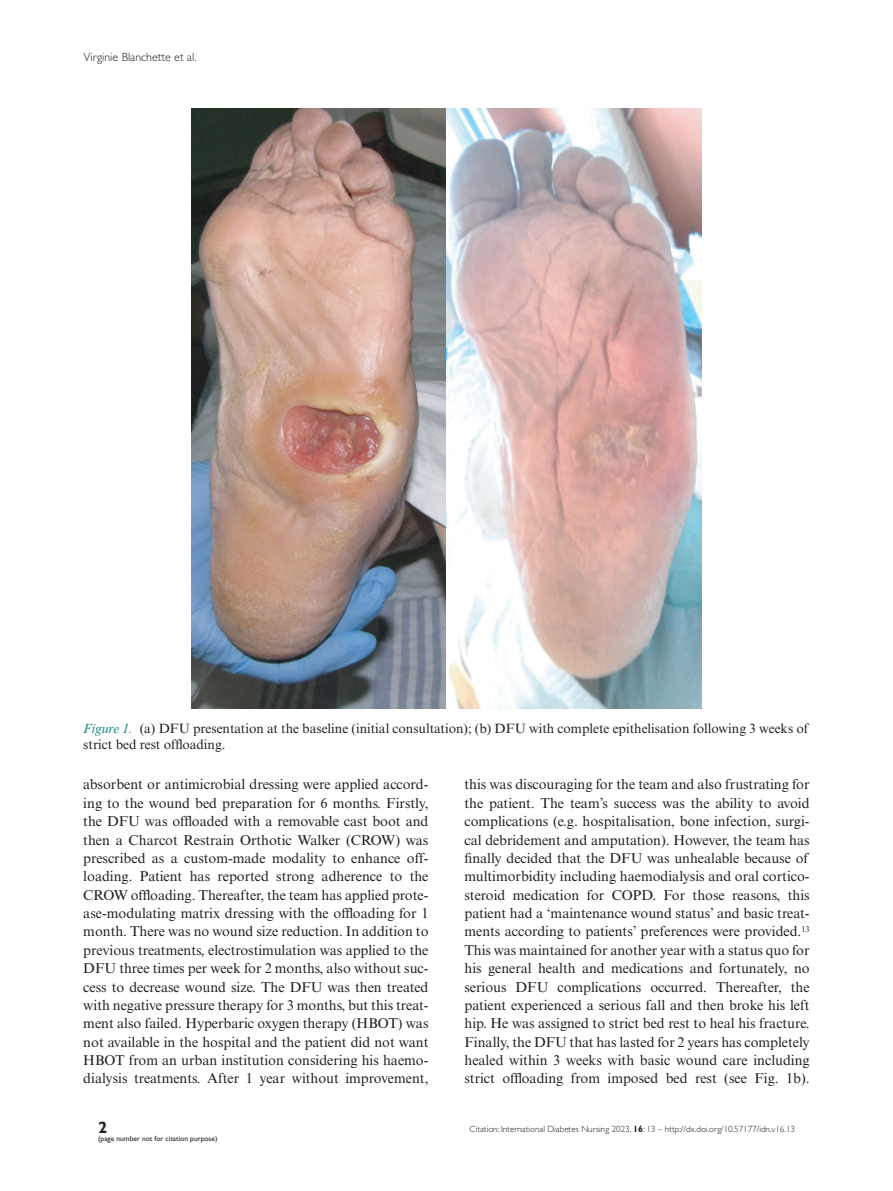
<style>
.page{position:relative;width:893px;height:1191px;background:#fff}
.page>*{position:absolute;margin:0;border:0;box-sizing:border-box;transform-origin:0 0}
.t1{font:700 16.5px "Gill Sans Std";color:#231f20}
.TXI{font:14.25px/18.5px "Times New Roman MT Std";color:#231f20;text-align:justify}
.FC{font:13.5px/15.8px "Times New Roman MT Std";color:#231f20}
.t2{font:300 12px "Gill Sans Std";color:#231f20}
.t3{font:300 9px "Gill Sans Std";color:#231f20}
.t4{font:7.5px "Gill Sans Std";color:#231f20}
.s1{font-style:italic;color:#118688}
.s2{font-weight:700}
</style>
<div class="page">
<img style="left:191px;top:108px;width:511px;height:600px">
<p class="t2" style="left:83px;top:50px;width:115px">Virginie Blanchette et al.</p>
<p class="FC" style="left:83px;top:721px;width:727px"><span class="s1">Figure 1.</span> (a) DFU presentation at the baseline (initial consultation); (b) DFU with complete epithelisation following 3 weeks of strict bed rest offloading.</p>
<p class="TXI" style="left:83px;top:775px;width:347px">absorbent or antimicrobial dressing were applied accord&shy;ing to the wound bed preparation for 6 months. Firstly, the DFU was offloaded with a removable cast boot and then a Charcot Restrain Orthotic Walker (CROW) was prescribed as a custom-made modality to enhance off&shy;loading. Patient has reported strong adherence to the CROW offloading. Thereafter, the team has applied prote&shy;ase-modulating matrix dressing with the offloading for 1 month. There was no wound size reduction. In addition to previous treatments, electrostimulation was applied to the DFU three times per week for 2 months, also without suc&shy;cess to decrease wound size. The DFU was then treated with negative pressure therapy for 3 months, but this treat&shy;ment also failed. Hyperbaric oxygen therapy (HBOT) was not available in the hospital and the patient did not want HBOT from an urban institution considering his haemo&shy;dialysis treatments. After 1 year without improvement,</p>
<p class="TXI" style="left:464px;top:775px;width:347px">this was discouraging for the team and also frustrating for the patient. The team’s success was the ability to avoid complications (e.g. hospitalisation, bone infection, surgi&shy;cal debridement and amputation). However, the team has finally decided that the DFU was unhealable because of multimorbidity including haemodialysis and oral cortico&shy;steroid medication for COPD. For those reasons, this patient had a ‘maintenance wound status’ and basic treat&shy;ments according to patients’ preferences were provided.<sup>13<br></sup>This was maintained for another year with a status quo for his general health and medications and fortunately, no serious DFU complications occurred. Thereafter, the patient experienced a serious fall and then broke his left hip. He was assigned to strict bed rest to heal his fracture.<br>Finally, the DFU that has lasted for 2 years has completely healed within 3 weeks with basic wound care including strict offloading from imposed bed rest (see Fig. 1b).</p>
<p class="t1" style="left:98px;top:1117px;width:11px">2</p>
<p class="t3" style="left:470px;top:1124px;width:327px">Citation: International Diabetes Nursing 2023, <span class="s2">16</span>: 13 – http://dx.doi.org/10.57177/idn.v16.13</p>
<p class="t4" style="left:98px;top:1133px;width:121px">(page number not for citation purpose)</p>
</div>
